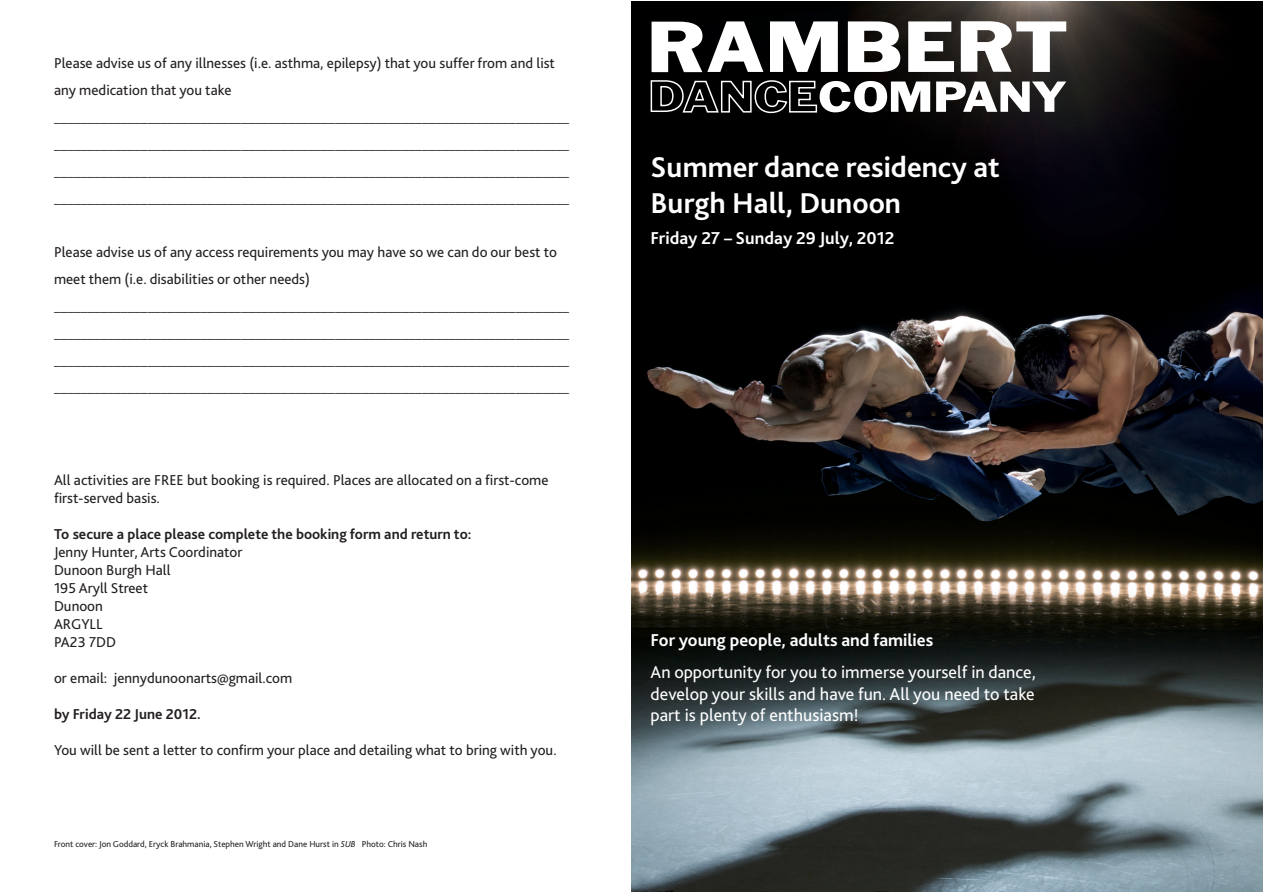
<style>
.page{position:relative;width:1263px;height:893px;background:#fff}
.page>*{position:absolute;margin:0;border:0;box-sizing:border-box;transform-origin:0 0}
.t1{font:700 30px "Bliss 2";color:#fff}
.t2{font:18px/21.6px "Bliss 2";color:#fff}
.t3{font:700 18px "Bliss 2";color:#fff}
.t4{font:15px/27px "Bliss 2";color:#231f20}
.t5{font:700 15px "Bliss 2";color:#231f20}
.t6{font:9px "Bliss 2";color:#231f20}
.s1{font-style:italic}
</style>
<div class="page">
<img style="left:631px;top:1px;width:632px;height:891px">
<svg style="left:770px;top:21px;width:68px;height:51px"></svg>
<svg style="left:908px;top:21px;width:46px;height:51px"></svg>
<svg style="left:651px;top:79px;width:279px;height:35px"></svg>
<svg style="left:936px;top:82px;width:130px;height:30px"></svg>
<svg style="left:848px;top:21px;width:53px;height:51px"></svg>
<svg style="left:651px;top:21px;width:112px;height:51px"></svg>
<svg style="left:961px;top:21px;width:105px;height:51px"></svg>
<p class="t4" style="left:54px;top:49px;width:502px">Please advise us of any illnesses (i.e. asthma, epilepsy) that you suffer from and list any medication that you take</p>
<p class="t4" style="left:54px;top:103px;width:517px;text-align:justify">_____________________________________________________________________________ _____________________________________________________________________________ _____________________________________________________________________________ _____________________________________________________________________________</p>
<p class="t4" style="left:54px;top:238px;width:504px">Please advise us of any access requirements you may have so we can do our best to meet them (i.e. disabilities or other needs)</p>
<p class="t4" style="left:54px;top:292px;width:517px;text-align:justify">_____________________________________________________________________________ _____________________________________________________________________________ _____________________________________________________________________________ _____________________________________________________________________________</p>
<p class="t4" style="left:54px;top:471px;width:496px;line-height:18px">All activities are FREE but booking is required. Places are allocated on a first-come first-served basis.</p>
<p class="t5" style="left:54px;top:525px;width:419px">To secure a place please complete the booking form and return to:</p>
<p class="t4" style="left:54px;top:538px;width:190px">Jenny Hunter, Arts Coordinator</p>
<p class="t4" style="left:54px;top:556px;width:118px">Dunoon Burgh Hall</p>
<p class="t4" style="left:54px;top:574px;width:96px">195 Aryll Street</p>
<p class="t4" style="left:54px;top:592px;width:50px">Dunoon</p>
<p class="t4" style="left:54px;top:610px;width:50px">ARGYLL</p>
<p class="t4" style="left:54px;top:628px;width:64px">PA23 7DD</p>
<p class="t4" style="left:54px;top:664px;width:240px">or email: jennydunoonarts@gmail.com</p>
<p class="t5" style="left:54px;top:705px;width:148px">by Friday 22 June 2012.</p>
<p class="t4" style="left:54px;top:736px;width:504px">You will be sent a letter to confirm your place and detailing what to bring with you.</p>
<p class="t6" style="left:54px;top:838px;width:375px">Front cover: Jon Goddard, Eryck Brahmania, Stephen Wright and Dane Hurst in <span class="s1">SUB</span> Photo: Chris Nash</p>
<p class="t1" style="left:651px;top:148px;width:351px">Summer dance residency at</p>
<p class="t1" style="left:651px;top:184px;width:252px">Burgh Hall, Dunoon</p>
<p class="t3" style="left:651px;top:226px;width:245px">Friday 27 – Sunday 29 July, 2012</p>
<p class="t3" style="left:651px;top:628px;width:284px">For young people, adults and families</p>
<p class="t2" style="left:651px;top:661px;width:387px">An opportunity for you to immerse yourself in dance,</p>
<p class="t2" style="left:651px;top:682px;width:386px">develop your skills and have fun. All you need to take part is plenty of enthusiasm!</p>
</div>
